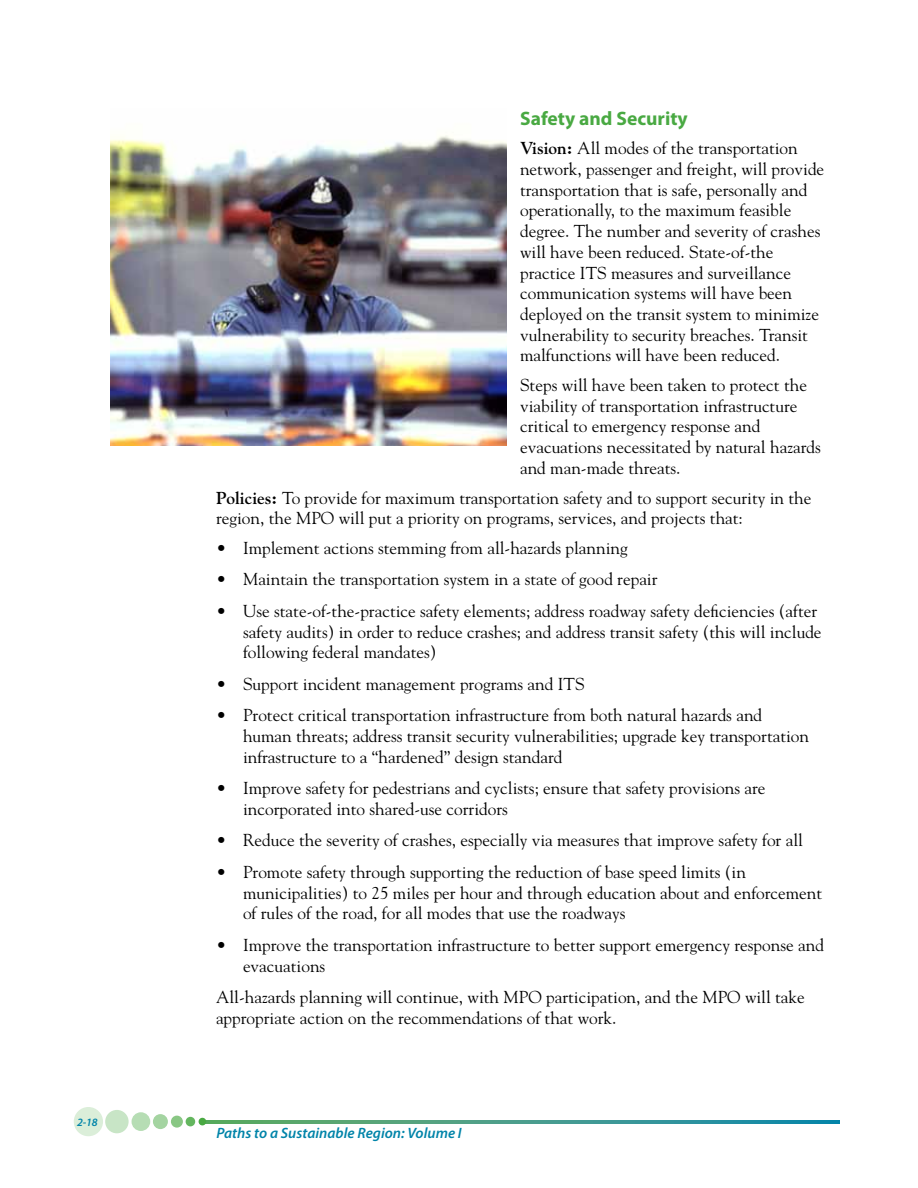
<style>
.page{position:relative;width:918px;height:1188px;background:#fff}
.page>*{position:absolute;margin:0;border:0;box-sizing:border-box;transform-origin:0 0}
.t1{font:700 19.5px "Myriad Pro";color:#49a942}
.t2{font:17.25px/20.7px "Goudy Std";color:#000}
.t3{font:italic 600 15px "Myriad Pro";color:#0084a9}
.t4{font:italic 600 11.25px "Myriad Pro";color:#0084a9}
.s1{font-weight:700}
</style>
<div class="page">
<svg style="left:206px;top:1120px;width:634px;height:3px;background:#409b89"></svg>
<div style="left:74px;top:1107px;width:29px;height:29px;background:#dbeed9;border-radius:50%"></div>
<div style="left:105px;top:1110px;width:24px;height:23px;background:#c8e5c6;border-radius:50%"></div>
<div style="left:132px;top:1112px;width:18px;height:19px;background:#b6ddb4;border-radius:50%"></div>
<div style="left:153px;top:1114px;width:15px;height:15px;background:#a4d4a1;border-radius:50%"></div>
<div style="left:171px;top:1116px;width:12px;height:12px;background:#89c784;border-radius:50%"></div>
<div style="left:186px;top:1117px;width:9px;height:9px;background:#64b65f;border-radius:50%"></div>
<div style="left:199px;top:1118px;width:7px;height:7px;background:#49a942;border-radius:50%"></div>
<img style="left:111px;top:135px;width:396px;height:310px">
<p class="t4" style="left:77px;top:1115px;width:22px">2-18</p>
<p class="t1" style="left:520px;top:105px;width:169px">Safety and Security</p>
<p class="t2" style="left:520px;top:138px;width:306px"><span class="s1">Vision:</span> All modes of the transportation network, passenger and freight, will provide transportation that is safe, personally and operationally, to the maximum feasible degree. The number and severity of crashes will have been reduced. State-of-the practice ITS measures and surveillance communication systems will have been deployed on the transit system to minimize vulnerability to security breaches. Transit malfunctions will have been reduced.</p>
<p class="t2" style="left:520px;top:374px;width:302px">Steps will have been taken to protect the viability of transportation infrastructure critical to emergency response and evacuations necessitated by natural hazards and man-made threats.</p>
<p class="t2" style="left:216px;top:487px;width:597px"><span class="s1">Policies:</span> To provide for maximum transportation safety and to support security in the region, the MPO will put a priority on programs, services, and projects that:</p>
<p class="t2" style="left:216px;top:537px;width:413px">• Implement actions stemming from all-hazards planning</p>
<p class="t2" style="left:216px;top:569px;width:443px">• Maintain the transportation system in a state of good repair</p>
<p class="t2" style="left:243px;top:600px;width:580px;text-indent:-27px">• Use state-of-the-practice safety elements; address roadway safety deficiencies (after safety audits) in order to reduce crashes; and address transit safety (this will include following federal mandates)</p>
<p class="t2" style="left:216px;top:673px;width:370px">• Support incident management programs and ITS</p>
<p class="t2" style="left:243px;top:705px;width:568px;text-indent:-27px">• Protect critical transportation infrastructure from both natural hazards and human threats; address transit security vulnerabilities; upgrade key transportation infrastructure to a “hardened” design standard</p>
<p class="t2" style="left:243px;top:778px;width:524px;text-indent:-27px">• Improve safety for pedestrians and cyclists; ensure that safety provisions are incorporated into shared-use corridors</p>
<p class="t2" style="left:216px;top:830px;width:588px">• Reduce the severity of crashes, especially via measures that improve safety for all</p>
<p class="t2" style="left:243px;top:861px;width:581px;text-indent:-27px">• Promote safety through supporting the reduction of base speed limits (in municipalities) to 25 miles per hour and through education about and enforcement of rules of the road, for all modes that use the roadways</p>
<p class="t2" style="left:243px;top:934px;width:583px;text-indent:-27px">• Improve the transportation infrastructure to better support emergency response and evacuations</p>
<p class="t2" style="left:216px;top:986px;width:590px">All-hazards planning will continue, with MPO participation, and the MPO will take appropriate action on the recommendations of that work.</p>
<p class="t3" style="left:216px;top:1124px;width:247px">Paths to a Sustainable Region: Volume I</p>
</div>
